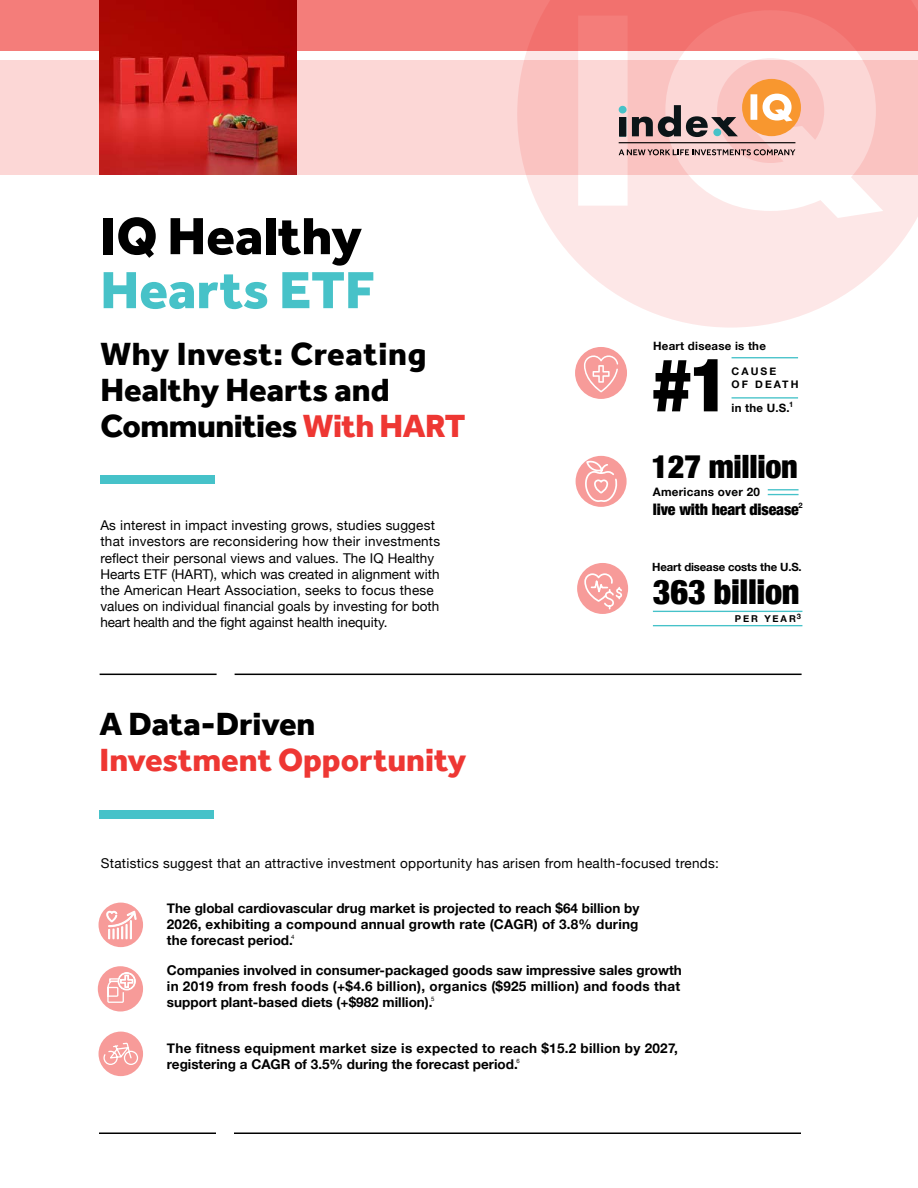
<style>
.page{position:relative;width:918px;height:1188px;background:#fff}
.page>*{position:absolute;margin:0;border:0;box-sizing:border-box;transform-origin:0 0}
.t1{font:800 54px "Effra";color:#000}
.t2{font:800 54px "Effra";color:#47c2c8}
.t3{font:900 condensed 34.35px "Helvetica Neue";letter-spacing:-.01em;color:#000}
.t4{font:800 33px/36px "Effra";color:#000}
.t5{font:800 33px "Effra";color:#ee3733}
.t6{font:900 condensed 32.1px "Helvetica Neue";letter-spacing:-.01em;color:#000}
.t7{font:900 condensed 15.9px "Helvetica Neue";letter-spacing:-.01em;color:#000}
.t8{font:13.5px/16.2px "Helvetica Neue";letter-spacing:.015em;color:#000}
.t9{font:700 13.5px/16.2px "Helvetica Neue";color:#000;text-align:justify}
.t10{font:700 13.5px/16.2px "Helvetica Neue";letter-spacing:.02em;color:#000}
.t11{font:700 11.7px "Helvetica Neue";letter-spacing:.02em;color:#000}
.t12{font:700 11.55px "Helvetica Neue";letter-spacing:.02em;color:#000}
.t13{font:700 11.4px "Helvetica Neue";letter-spacing:-.01em;color:#000}
.t14{font:700 10.5px/13.5px "Helvetica Neue";letter-spacing:.2em;color:#000}
.t15{font:700 9.45px "Helvetica Neue";letter-spacing:.2em;color:#000}
.t16{font:6px "Helvetica Neue";color:#000}
.s1{color:#ee3733}
</style>
<div class="page">
<div style="left:0;top:0;width:918px;height:54px;background:#f47d7a"></div>
<div style="left:0;top:51px;width:918px;height:123px;background:#fcd7d6"></div>
<div style="left:0;top:51px;width:918px;height:9px;background:#fff"></div>
<svg style="left:517px;top:0;width:401px;height:328px"></svg>
<div style="left:100px;top:476px;width:114px;height:8px;background:#46c2c9"></div>
<div style="left:100px;top:810px;width:114px;height:9px;background:#46c2c9"></div>
<div style="left:576px;top:456px;width:51px;height:51px;background:#f79b99;border-radius:50%"></div>
<hr style="left:235px;top:674px;width:567px;height:1px;background:#000">
<hr style="left:100px;top:674px;width:117px;height:1px;background:#000">
<div style="left:99px;top:903px;width:44px;height:44px;background:#f79b99;border-radius:50%"></div>
<svg style="left:106px;top:911px;width:30px;height:28px"></svg>
<div style="left:575px;top:347px;width:52px;height:52px;background:#f79b99;border-radius:50%"></div>
<svg style="left:584px;top:352px;width:34px;height:40px"></svg>
<svg style="left:585px;top:460px;width:34px;height:44px"></svg>
<div style="left:99px;top:1032px;width:44px;height:44px;background:#f79b99;border-radius:50%"></div>
<svg style="left:103px;top:1042px;width:36px;height:23px"></svg>
<div style="left:98px;top:966px;width:45px;height:46px;background:#f79b99;border-radius:50%"></div>
<svg style="left:107px;top:972px;width:29px;height:31px"></svg>
<hr style="left:732px;top:357px;width:66px;height:1px;background:#46c2c9">
<hr style="left:768px;top:489px;width:31px;height:1px;background:#46c2c9">
<hr style="left:768px;top:494px;width:31px;height:1px;background:#46c2c9">
<hr style="left:732px;top:397px;width:66px;height:2px;background:#46c2c9">
<svg style="left:653px;top:359px;width:65px;height:52px"></svg>
<hr style="left:653px;top:611px;width:149px;height:1px;background:#46c2c9">
<hr style="left:653px;top:625px;width:149px;height:1px;background:#46c2c9">
<div style="left:577px;top:563px;width:51px;height:51px;background:#f79b99;border-radius:50%"></div>
<svg style="left:583px;top:573px;width:40px;height:37px"></svg>
<img style="left:100px;top:0;width:197px;height:174px">
<svg style="left:619px;top:79px;width:182px;height:58px"></svg>
<hr style="left:619px;top:142px;width:176px;height:1px;background:#000">
<svg style="left:619px;top:149px;width:176px;height:6px"></svg>
<hr style="left:234px;top:1132px;width:567px;height:2px;background:#000">
<hr style="left:99px;top:1132px;width:117px;height:2px;background:#000">
<h1 class="t1" style="left:100px;top:204px;width:263px">IQ Healthy</h1>
<h1 class="t2" style="left:100px;top:258px;width:276px">Hearts ETF</h1>
<h3 class="t4" style="left:100px;top:336px;width:366px">Why Invest: Creating<br>Healthy Hearts and<br>Communities <span class="s1">With HART</span></h3>
<p class="t8" style="left:100px;top:518px;width:341px">As interest in impact investing grows, studies suggest that investors are reconsidering how their investments reflect their personal views and values. The IQ Healthy Hearts ETF (HART), which was created in alignment with the American Heart Association, seeks to focus these values on individual financial goals by investing for both heart health and the fight against health inequity.</p>
<h3 class="t4" style="left:100px;top:706px;width:217px">A Data-Driven</h3>
<h3 class="t5" style="left:100px;top:741px;width:368px">Investment Opportunity</h3>
<p class="t12" style="left:653px;top:337px;width:114px">Heart disease is the</p>
<p class="t14" style="left:732px;top:365px;width:69px">CAUSE<br>OF DEATH</p>
<p class="t12" style="left:732px;top:399px;width:63px">in the U.S.<sup>1</sup></p>
<h3 class="t6" style="left:652px;top:441px;width:148px">127 million</h3>
<p class="t11" style="left:653px;top:482px;width:109px">Americans over 20</p>
<p class="t7" style="left:653px;top:496px;width:151px">live with heart disease <sup>2</sup></p>
<p class="t13" style="left:652px;top:558px;width:151px">Heart disease costs the U.S.</p>
<h2 class="t3" style="left:653px;top:564px;width:148px">363 billion</h2>
<p class="t15" style="left:735px;top:611px;width:68px">PER YEAR<sup>3</sup></p>
<p class="t8" style="left:101px;top:856px;width:620px">Statistics suggest that an attractive investment opportunity has arisen from health-focused trends:</p>
<p class="t9" style="left:167px;top:900px;width:474px">The global cardiovascular drug market is projected to reach $64 billion by 2026, exhibiting a compound annual growth rate (CAGR) of 3.8% during the forecast period.</p>
<p class="t16" style="left:291px;top:933px;width:5px">4</p>
<p class="t9" style="left:167px;top:962px;width:516px;text-align:left">Companies involved in consumer-packaged goods saw impressive sales growth in 2019 from fresh foods (+$4.6 billion), organics ($925 million) and foods that support plant-based diets (+$982 million).</p>
<p class="t16" style="left:431px;top:995px;width:5px">5</p>
<p class="t10" style="left:167px;top:1040px;width:513px">The fitness equipment market size is expected to reach $15.2 billion by 2027, registering a CAGR of 3.5% during the forecast period.</p>
<p class="t16" style="left:517px;top:1057px;width:5px">6</p>
</div>
